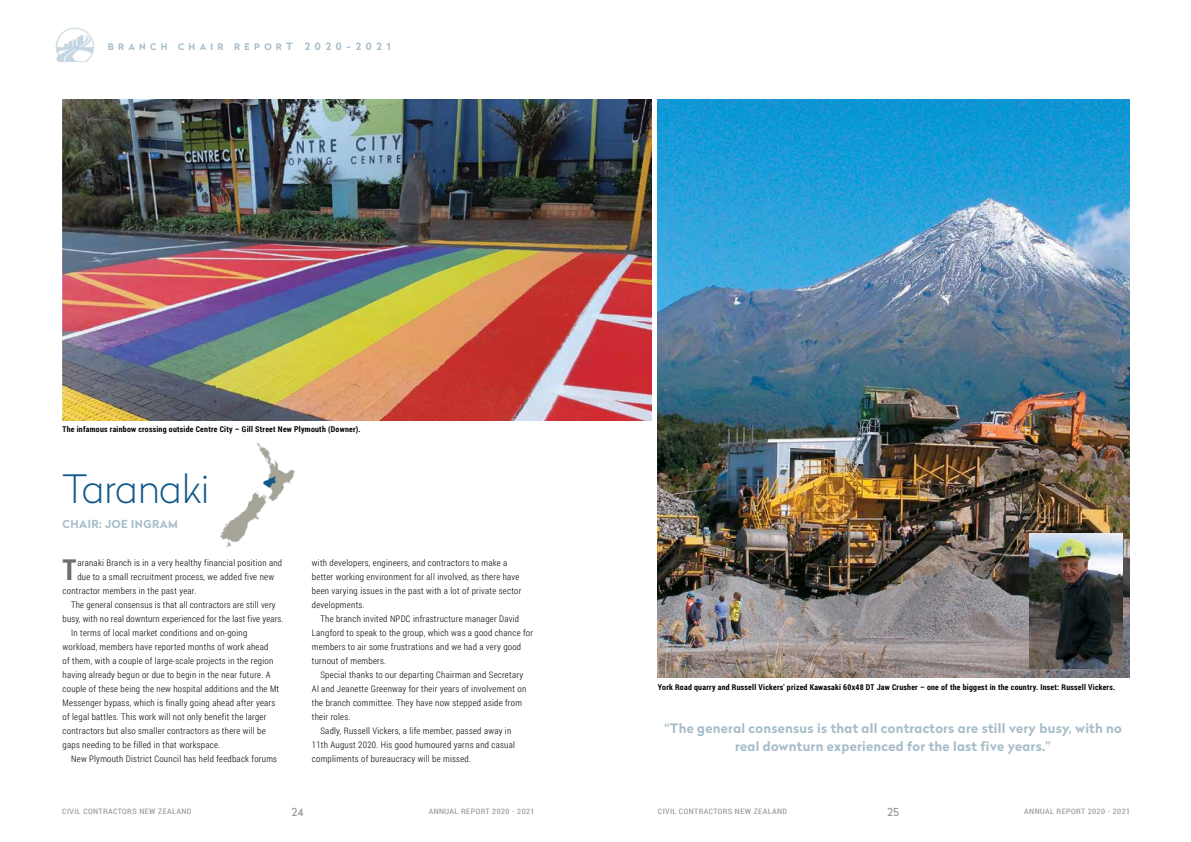
<style>
.page{position:relative;width:1191px;height:842px;background:#fff}
.page>*{position:absolute;margin:0;border:0;box-sizing:border-box;transform-origin:0 0}
.t1{font:100 39px "Radikal";letter-spacing:-.01em;color:#11598a}
.t2{font:700 28.7px "Roboto Condensed";color:#6d6e71}
.t3{font:700 13px/18px "Radikal";letter-spacing:.02em;color:#a7bdc9;text-align:center}
.t4{font:700 11px "Radikal";letter-spacing:.04em;color:#a7bdc9}
.t5{font:11px "Radikal";color:#939598}
.t6{font:300 9px/14px "Roboto Condensed";letter-spacing:.03em;color:#000}
.t7{font:700 9px "Radikal";letter-spacing:.48em;color:#a7bdc9}
.t8{font:700 8px "Roboto Condensed";letter-spacing:.03em;color:#000}
.t9{font:7.5px "Roboto Condensed";letter-spacing:.05em;color:#939598;scale:1.1 1}
.s1{font-size:10px}
</style>
<div class="page">
<img style="left:55px;top:27px;width:40px;height:35px">
<img style="left:657px;top:99px;width:472px;height:578px">
<img style="left:63px;top:99px;width:589px;height:321px">
<img style="left:1029px;top:534px;width:93px;height:134px">
<img style="left:220px;top:443px;width:75px;height:105px">
<p class="t7" style="left:108px;top:40px;width:284px">BRANCH CHAIR REPOR<span class="s1">T 2020-2021</span></p>
<p class="t8" style="left:63px;top:423px;width:299px">The infamous rainbow crossing outside Centre City – Gill Street New Plymouth (Downer).</p>
<h1 class="t1" style="left:63px;top:462px;width:148px">Taranaki</h1>
<p class="t4" style="left:63px;top:516px;width:117px">CHAIR: JOE INGRAM</p>
<h2 class="t2" style="left:63px;top:549px;width:15px">T</h2>
<p class="t6" style="left:77px;top:555px;width:206px">aranaki Branch is in a very healthy financial position and</p>
<p class="t6" style="left:77px;top:569px;width:198px">due to a small recruitment process, we added five new</p>
<p class="t6" style="left:63px;top:583px;width:135px">contractor members in the past year.</p>
<p class="t6" style="left:71px;top:597px;width:206px">The general consensus is that all contractors are still very</p>
<p class="t6" style="left:63px;top:611px;width:222px">busy, with no real downturn experienced for the last five years.</p>
<p class="t6" style="left:71px;top:625px;width:178px">In terms of local market conditions and on-going</p>
<p class="t6" style="left:63px;top:639px;width:207px">workload, members have reported months of work ahead</p>
<p class="t6" style="left:63px;top:653px;width:212px">of them, with a couple of large-scale projects in the region</p>
<p class="t6" style="left:63px;top:667px;width:209px">having already begun or due to begin in the near future. A</p>
<p class="t6" style="left:63px;top:681px;width:218px">couple of these being the new hospital additions and the Mt</p>
<p class="t6" style="left:63px;top:695px;width:214px">Messenger bypass, which is finally going ahead after years</p>
<p class="t6" style="left:63px;top:709px;width:205px">of legal battles. This work will not only benefit the larger</p>
<p class="t6" style="left:63px;top:723px;width:205px">contractors but also smaller contractors as there will be</p>
<p class="t6" style="left:63px;top:737px;width:159px">gaps needing to be filled in that workspace.</p>
<p class="t6" style="left:71px;top:751px;width:207px">New Plymouth District Council has held feedback forums</p>
<p class="t6" style="left:312px;top:555px;width:211px">with developers, engineers, and contractors to make a better working environment for all involved, as there have been varying issues in the past with a lot of private sector developments.</p>
<p class="t6" style="left:312px;top:611px;width:223px;text-indent:9px">The branch invited NPDC infrastructure manager David Langford to speak to the group, which was a good chance for members to air some frustrations and we had a very good turnout of members.</p>
<p class="t6" style="left:320px;top:667px;width:204px">Special thanks to our departing Chairman and Secretary</p>
<p class="t6" style="left:312px;top:681px;width:216px">Al and Jeanette Greenway for their years of involvement on</p>
<p class="t6" style="left:312px;top:695px;width:211px">the branch committee. They have now stepped aside from</p>
<p class="t6" style="left:312px;top:709px;width:40px">their roles.</p>
<p class="t6" style="left:320px;top:723px;width:192px">Sadly, Russell Vickers, a life member, passed away in</p>
<p class="t6" style="left:312px;top:737px;width:205px">11th August 2020. His good humoured yarns and casual</p>
<p class="t6" style="left:312px;top:751px;width:161px">compliments of bureaucracy will be missed.</p>
<p class="t8" style="left:658px;top:682px;width:459px">York Road quarry and Russell Vickers' prized Kawasaki 60x48 DT Jaw Crusher – one of the biggest in the country. Inset: Russell Vickers.</p>
<h3 class="t3" style="left:664px;top:719px;width:459px">“The general consensus is that all contractors are still very busy, with no real downturn experienced for the last five years.”</h3>
<p class="t9" style="left:62px;top:806px;width:119px">CIVIL CONTRACTORS NEW ZEALAND</p>
<p class="t5" style="left:291px;top:804px;width:13px">24</p>
<p class="t9" style="left:429px;top:806px;width:98px">ANNUAL REPORT 2020 - 2021</p>
<p class="t9" style="left:658px;top:806px;width:119px">CIVIL CONTRACTORS NEW ZEALAND</p>
<p class="t9" style="left:1024px;top:806px;width:98px">ANNUAL REPORT 2020 - 2021</p>
<p class="t5" style="left:887px;top:804px;width:13px">25</p>
</div>
